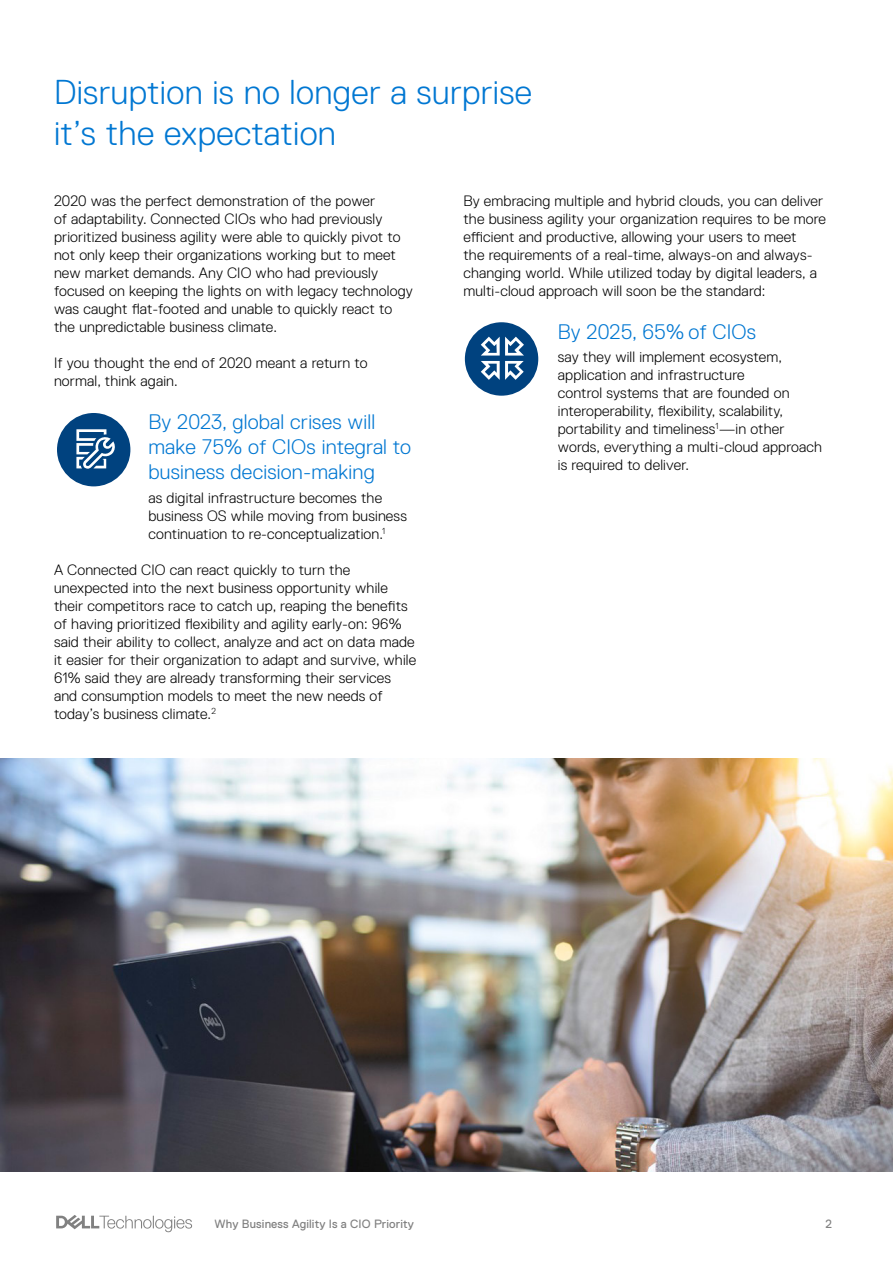
<style>
.page{position:relative;width:893px;height:1263px;background:#fff}
.page>*{position:absolute;margin:0;border:0;box-sizing:border-box;transform-origin:0 0}
.t1{font:300 34.5px/41.4px "Dell Replica";letter-spacing:.01em;color:#0077d2}
.t2{font:300 21px/25.2px "Dell Replica";letter-spacing:.01em;color:#0077d2}
.t3{font:300 15px/18px "Dell Replica";letter-spacing:.01em;color:#000}
.t4{font:12px "Dell Replica";letter-spacing:.01em;color:#818181}
</style>
<div class="page">
<img style="left:0;top:759px;width:893px;height:412px">
<svg style="left:56px;top:1215px;width:136px;height:17px"></svg>
<div style="left:465px;top:322px;width:73px;height:74px;background:#00427f;border-radius:50%"></div>
<div style="left:57px;top:413px;width:73px;height:73px;background:#00427f;border-radius:50%"></div>
<svg style="left:76px;top:429px;width:39px;height:40px"></svg>
<svg style="left:481px;top:337px;width:43px;height:43px"></svg>
<h1 class="t1" style="left:54px;top:71px;width:480px">Disruption is no longer a surprise it’s the expectation</h1>
<p class="t3" style="left:54px;top:192px;width:360px">2020 was the perfect demonstration of the power<br>of adaptability. Connected CIOs who had previously prioritized business agility were able to quickly pivot to not only keep their organizations working but to meet new market demands. Any CIO who had previously focused on keeping the lights on with legacy technology was caught flat-footed and unable to quickly react to the unpredictable business climate.</p>
<p class="t3" style="left:54px;top:354px;width:315px">If you thought the end of 2020 meant a return to normal, think again.</p>
<h2 class="t2" style="left:148px;top:409px;width:264px">By 2023, global crises will make 75% of CIOs integral to business decision-making</h2>
<p class="t3" style="left:148px;top:489px;width:260px">as digital infrastructure becomes the business OS while moving from business continuation to re-conceptualization.<sup>1</sup></p>
<p class="t3" style="left:54px;top:561px;width:364px">A Connected CIO can react quickly to turn the unexpected into the next business opportunity while their competitors race to catch up, reaping the benefits of having prioritized flexibility and agility early-on: 96% said their ability to collect, analyze and act on data made it easier for their organization to adapt and survive, while 61% said they are already transforming their services and consumption models to meet the new needs of today’s business climate.<sup>2</sup></p>
<p class="t3" style="left:463px;top:192px;width:364px">By embracing multiple and hybrid clouds, you can deliver the business agility your organization requires to be more efficient and productive, allowing your users to meet<br>the requirements of a real-time, always-on and always&shy;changing world. While utilized today by digital leaders, a multi-cloud approach will soon be the standard:</p>
<h2 class="t2" style="left:558px;top:319px;width:200px">By 2025, 65% of CIOs</h2>
<p class="t3" style="left:558px;top:348px;width:266px">say they will implement ecosystem, application and infrastructure<br>control systems that are founded on interoperability, flexibility, scalability, portability and timeliness<sup>1</sup>—in other words, everything a multi-cloud approach is required to deliver.</p>
<p class="t4" style="left:215px;top:1218px;width:201px">Why Business Agility Is a CIO Priority</p>
<p class="t4" style="left:826px;top:1217px;width:8px">2</p>
</div>
